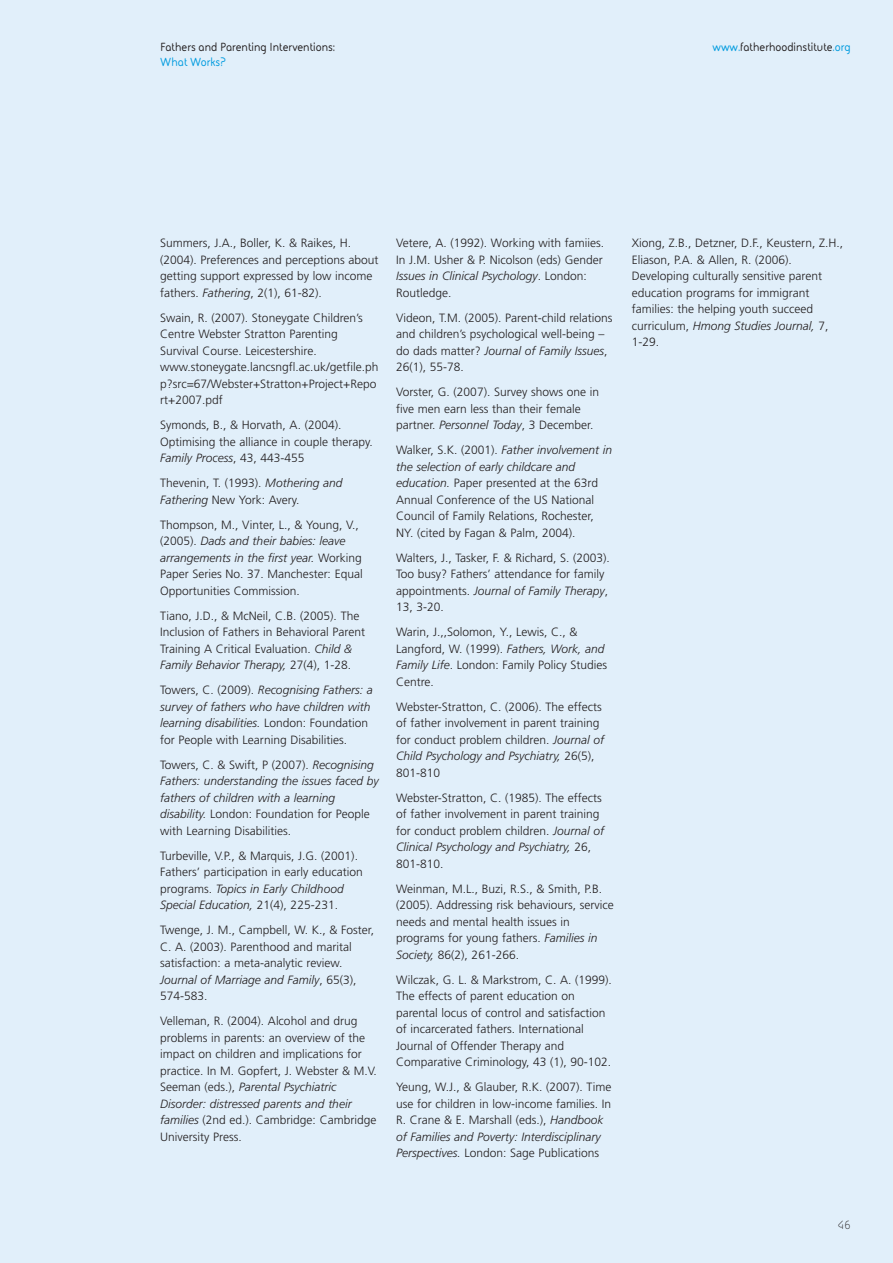
<style>
.page{position:relative;width:893px;height:1263px;background:#fff}
.page>*{position:absolute;margin:0;border:0;box-sizing:border-box;transform-origin:0 0}
.t1{font:300 12px/16.5px "Frutiger LT";color:#231f20}
.t2{font:italic 300 12px/16.5px "Frutiger LT";color:#231f20}
.t3{font:700 12px "FS Sophie";color:#231f20}
.t4{font:700 12px "FS Sophie";color:#009bdf}
.t5{font:12px "FS Sophie";color:#231f20}
.s1{color:#009bdf}
.s2{font-style:italic}
.s3{font-style:normal}
</style>
<div class="page">
<div style="left:0;top:0;width:892px;height:1263px;background:#e1effa"></div>
<p class="t3" style="left:160px;top:43px;width:176px">Fathers and Parenting Interventions:</p>
<p class="t4" style="left:160px;top:57px;width:67px">What Works?</p>
<p class="t3" style="left:712px;top:43px;width:140px"><span class="s1">www.</span>fatherhoodinstitute<span class="s1">.org</span></p>
<p class="t1" style="left:160px;top:235px;width:220px">Summers, J.A., Boller, K. &amp; Raikes, H. (2004). Preferences and perceptions about getting support expressed by low income fathers. <span class="s2">Fathering</span>, 2(1), 61-82).</p>
<p class="t1" style="left:160px;top:310px;width:219px">Swain, R. (2007). Stoneygate Children’s Centre Webster Stratton Parenting Survival Course. Leicestershire. www.stoneygate.lancsngfl.ac.uk/getfile.ph p?src=67/Webster+Stratton+Project+Repo rt+2007.pdf</p>
<p class="t1" style="left:160px;top:417px;width:214px">Symonds, B., &amp; Horvath, A. (2004).<br>Optimising the alliance in couple therapy.<br><span class="s2">Family Process</span>, 43, 443-455</p>
<p class="t1" style="left:160px;top:475px;width:184px">Thevenin, T. (1993). <span class="s2">Mothering and<br>Fathering</span> New York: Avery.</p>
<p class="t1" style="left:160px;top:517px;width:204px">Thompson, M., Vinter, L., &amp; Young, V., (2005). <span class="s2">Dads and their babies: leave arrangements in the first year.</span> Working Paper Series No. 37. Manchester: Equal Opportunities Commission.</p>
<p class="t1" style="left:160px;top:608px;width:206px">Tiano, J.D., &amp; McNeil, C.B. (2005). The Inclusion of Fathers in Behavioral Parent Training A Critical Evaluation. <span class="s2">Child &amp; Family Behavior Therapy,</span> 27(4), 1-28.</p>
<p class="t2" style="left:160px;top:682px;width:214px"><span class="s3">Towers, C. (2009).</span> Recognising Fathers: a survey of fathers who have children with learning disabilities. <span class="s3">London: Foundation for People with Learning Disabilities.</span></p>
<p class="t2" style="left:160px;top:757px;width:220px"><span class="s3">Towers, C. &amp; Swift, P (2007).</span> Recognising Fathers: understanding the issues faced by fathers of children with a learning disability. <span class="s3">London: Foundation for People with Learning Disabilities.</span></p>
<p class="t1" style="left:160px;top:848px;width:204px">Turbeville, V.P., &amp; Marquis, J.G. (2001).<br>Fathers’ participation in early education programs. <span class="s2">Topics in Early Childhood Special Education,</span> 21(4), 225-231.</p>
<p class="t1" style="left:160px;top:922px;width:215px">Twenge, J. M., Campbell, W. K., &amp; Foster, C. A. (2003). Parenthood and marital satisfaction: a meta-analytic review.<br><span class="s2">Journal of Marriage and Family</span>, 65(3), 574-583.</p>
<p class="t1" style="left:160px;top:1013px;width:218px">Velleman, R. (2004). Alcohol and drug problems in parents: an overview of the impact on children and implications for practice. In M. Gopfert, J. Webster &amp; M.V.<br>Seeman (eds.), <span class="s2">Parental Psychiatric Disorder: distressed parents and their families</span> (2nd ed.). Cambridge: Cambridge University Press.</p>
<p class="t1" style="left:396px;top:235px;width:209px">Vetere, A. (1992). Working with famiies.<br>In J.M. Usher &amp; P. Nicolson (eds) Gender <span class="s2">Issues in Clinical Psychology</span>. London:<br>Routledge.</p>
<p class="t1" style="left:396px;top:310px;width:218px">Videon, T.M. (2005). Parent-child relations and children’s psychological well-being – do dads matter? <span class="s2">Journal of Family Issues</span>, 26(1), 55-78.</p>
<p class="t1" style="left:396px;top:384px;width:204px">Vorster, G. (2007). Survey shows one in five men earn less than their female partner. <span class="s2">Personnel Today</span>, 3 December.</p>
<p class="t1" style="left:396px;top:442px;width:218px">Walker, S.K. (2001). <span class="s2">Father involvement in the selection of early childcare and education.</span> Paper presented at the 63rd Annual Conference of the US National Council of Family Relations, Rochester, NY. (cited by Fagan &amp; Palm, 2004).</p>
<p class="t1" style="left:396px;top:550px;width:215px">Walters, J., Tasker, F. &amp; Richard, S. (2003).<br>Too busy? Fathers’ attendance for family appointments. <span class="s2">Journal of Family Therapy</span>, 13, 3-20.</p>
<p class="t1" style="left:396px;top:624px;width:212px">Warin, J.,,Solomon, Y., Lewis, C., &amp;<br>Langford, W. (1999). <span class="s2">Fathers, Work, and<br>Family Life</span>. London: Family Policy Studies<br>Centre.</p>
<p class="t1" style="left:396px;top:699px;width:209px">Webster-Stratton, C. (2006). The effects of father involvement in parent training for conduct problem children. <span class="s2">Journal of Child Psychology and Psychiatry,</span> 26(5), 801-810</p>
<p class="t1" style="left:396px;top:790px;width:209px">Webster-Stratton, C. (1985). The effects of father involvement in parent training for conduct problem children. <span class="s2">Journal of Clinical Psychology and Psychiatry,</span> 26, 801-810.</p>
<p class="t1" style="left:396px;top:881px;width:219px">Weinman, M.L., Buzi, R.S., &amp; Smith, P.B. (2005). Addressing risk behaviours, service needs and mental health issues in programs for young fathers. <span class="s2">Families in Society,</span> 86(2), 261-266.</p>
<p class="t1" style="left:396px;top:972px;width:217px">Wilczak, G. L. &amp; Markstrom, C. A. (1999).<br>The effects of parent education on parental locus of control and satisfaction of incarcerated fathers. International Journal of Offender Therapy and Comparative Criminology, 43 (1), 90-102.</p>
<p class="t1" style="left:396px;top:1079px;width:217px">Yeung, W.J., &amp; Glauber, R.K. (2007). Time use for children in low-income families. In R. Crane &amp; E. Marshall (eds.), <span class="s2">Handbook of Families and Poverty: Interdisciplinary Perspectives.</span> London: Sage Publications</p>
<p class="t1" style="left:632px;top:235px;width:213px">Xiong, Z.B., Detzner, D.F., Keustern, Z.H., Eliason, P.A. &amp; Allen, R. (2006).<br>Developing culturally sensitive parent education programs for immigrant families: the helping youth succeed curriculum, <span class="s2">Hmong Studies Journal,</span> 7, 1-29.</p>
<p class="t5" style="left:837px;top:1221px;width:15px">46</p>
</div>
